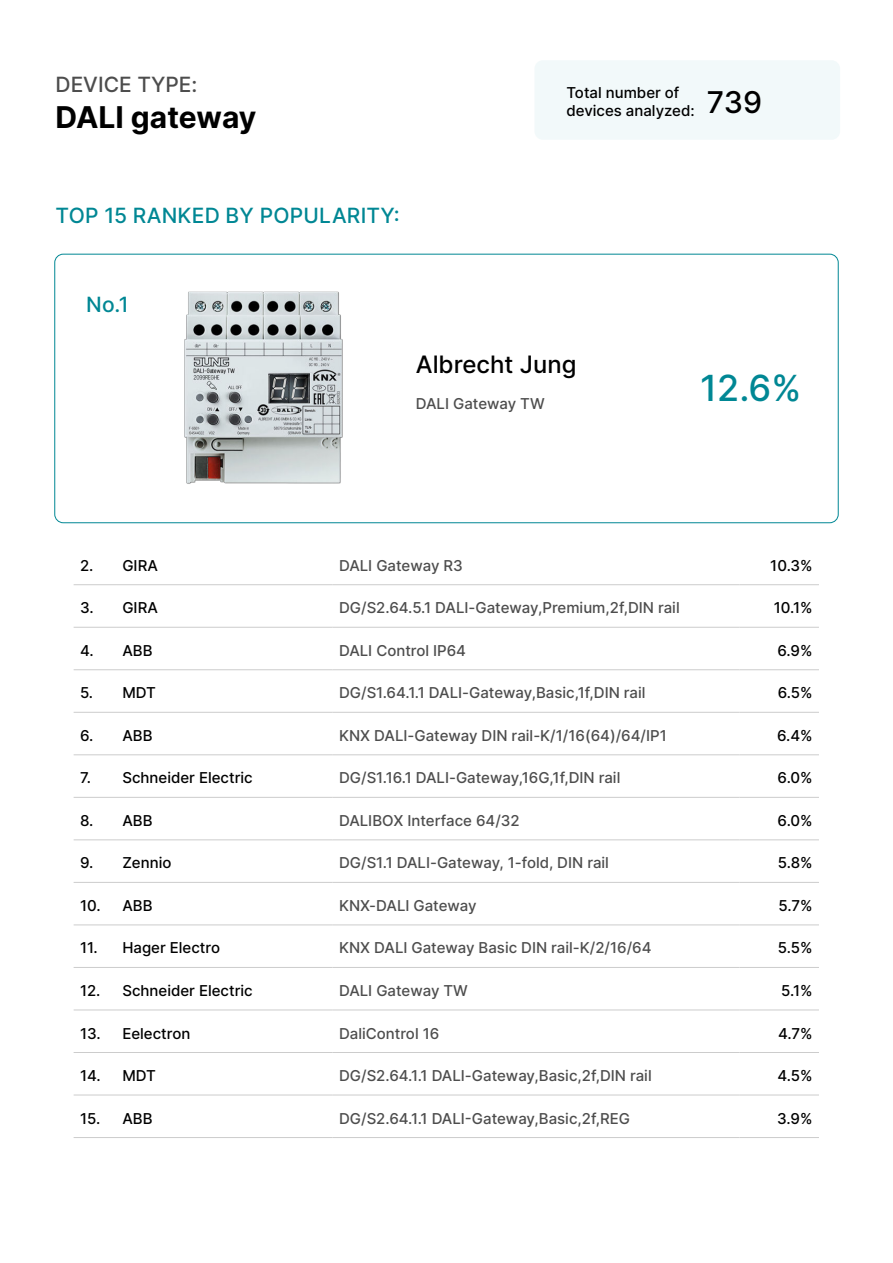
<style>
.page{position:relative;width:893px;height:1263px;background:#fff}
.page>*{position:absolute;margin:0;border:0;box-sizing:border-box;transform-origin:0 0}
.t1{font:500 36px "Inter";color:#008794}
.t2{font:700 30px "Inter";color:#000}
.t3{font:500 30px "Inter";color:#000}
.t4{font:500 24px "Inter";color:#000}
.t5{font:500 21px "Inter";letter-spacing:.01em;color:#008794}
.t6{font:500 21px "Inter";color:#4d4d4d}
.t7{font:500 15px "Inter";color:#4d4d4d}
.t8{font:500 15px/18px "Inter";color:#000}
</style>
<div class="page">
<hr style="left:74px;top:584px;width:42px;height:1px;background:#ccc">
<hr style="left:116px;top:584px;width:217px;height:1px;background:#ccc">
<hr style="left:333px;top:584px;width:407px;height:1px;background:#ccc">
<hr style="left:740px;top:584px;width:79px;height:1px;background:#ccc">
<hr style="left:74px;top:627px;width:42px;height:1px;background:#ccc">
<hr style="left:116px;top:627px;width:217px;height:1px;background:#ccc">
<hr style="left:333px;top:627px;width:407px;height:1px;background:#ccc">
<hr style="left:740px;top:627px;width:79px;height:1px;background:#ccc">
<hr style="left:74px;top:669px;width:42px;height:1px;background:#ccc">
<hr style="left:116px;top:669px;width:217px;height:1px;background:#ccc">
<hr style="left:333px;top:669px;width:407px;height:1px;background:#ccc">
<hr style="left:740px;top:669px;width:79px;height:1px;background:#ccc">
<hr style="left:74px;top:712px;width:42px;height:1px;background:#ccc">
<hr style="left:116px;top:712px;width:217px;height:1px;background:#ccc">
<hr style="left:333px;top:712px;width:407px;height:1px;background:#ccc">
<hr style="left:740px;top:712px;width:79px;height:1px;background:#ccc">
<hr style="left:74px;top:754px;width:42px;height:1px;background:#ccc">
<hr style="left:116px;top:754px;width:217px;height:1px;background:#ccc">
<hr style="left:333px;top:754px;width:407px;height:1px;background:#ccc">
<hr style="left:740px;top:754px;width:79px;height:1px;background:#ccc">
<hr style="left:74px;top:797px;width:42px;height:1px;background:#ccc">
<hr style="left:116px;top:797px;width:217px;height:1px;background:#ccc">
<hr style="left:333px;top:797px;width:407px;height:1px;background:#ccc">
<hr style="left:740px;top:797px;width:79px;height:1px;background:#ccc">
<hr style="left:74px;top:840px;width:42px;height:1px;background:#ccc">
<hr style="left:116px;top:840px;width:217px;height:1px;background:#ccc">
<hr style="left:333px;top:840px;width:407px;height:1px;background:#ccc">
<hr style="left:740px;top:840px;width:79px;height:1px;background:#ccc">
<hr style="left:74px;top:882px;width:42px;height:1px;background:#ccc">
<hr style="left:116px;top:882px;width:217px;height:1px;background:#ccc">
<hr style="left:333px;top:882px;width:407px;height:1px;background:#ccc">
<hr style="left:740px;top:882px;width:79px;height:1px;background:#ccc">
<hr style="left:74px;top:925px;width:42px;height:1px;background:#ccc">
<hr style="left:116px;top:925px;width:217px;height:1px;background:#ccc">
<hr style="left:333px;top:925px;width:407px;height:1px;background:#ccc">
<hr style="left:740px;top:925px;width:79px;height:1px;background:#ccc">
<hr style="left:74px;top:967px;width:42px;height:1px;background:#ccc">
<hr style="left:116px;top:967px;width:217px;height:1px;background:#ccc">
<hr style="left:333px;top:967px;width:407px;height:1px;background:#ccc">
<hr style="left:740px;top:967px;width:79px;height:1px;background:#ccc">
<hr style="left:74px;top:1010px;width:42px;height:1px;background:#ccc">
<hr style="left:116px;top:1010px;width:217px;height:1px;background:#ccc">
<hr style="left:333px;top:1010px;width:407px;height:1px;background:#ccc">
<hr style="left:740px;top:1010px;width:79px;height:1px;background:#ccc">
<hr style="left:74px;top:1052px;width:42px;height:1px;background:#ccc">
<hr style="left:116px;top:1052px;width:217px;height:1px;background:#ccc">
<hr style="left:333px;top:1052px;width:407px;height:1px;background:#ccc">
<hr style="left:740px;top:1052px;width:79px;height:1px;background:#ccc">
<hr style="left:74px;top:1095px;width:42px;height:1px;background:#ccc">
<hr style="left:116px;top:1095px;width:217px;height:1px;background:#ccc">
<hr style="left:333px;top:1095px;width:407px;height:1px;background:#ccc">
<hr style="left:740px;top:1095px;width:79px;height:1px;background:#ccc">
<hr style="left:74px;top:1137px;width:42px;height:1px;background:#ccc">
<hr style="left:116px;top:1137px;width:217px;height:1px;background:#ccc">
<hr style="left:333px;top:1137px;width:407px;height:1px;background:#ccc">
<hr style="left:740px;top:1137px;width:79px;height:1px;background:#ccc">
<div style="left:534px;top:60px;width:306px;height:80px;background:#f2f9fa;border-radius:9px"></div>
<img style="left:184px;top:291px;width:159px;height:193px">
<h3 class="t6" style="left:56px;top:72px;width:143px">DEVICE TYPE:</h3>
<h2 class="t2" style="left:56px;top:99px;width:203px">DALI gateway</h2>
<h3 class="t5" style="left:56px;top:200px;width:346px">TOP 15 RANKED BY POPULARITY:</h3>
<p class="t8" style="left:566px;top:84px;width:130px">Total number of devices analyzed:</p>
<h2 class="t3" style="left:707px;top:84px;width:57px">739</h2>
<h3 class="t5" style="left:86px;top:292px;width:44px">No.1</h3>
<h3 class="t4" style="left:416px;top:350px;width:162px">Albrecht Jung</h3>
<p class="t7" style="left:416px;top:395px;width:130px">DALI Gateway TW</p>
<h1 class="t1" style="left:700px;top:367px;width:103px">12.6%</h1>
<p class="t8" style="left:80px;top:557px;width:79px">2. GIRA</p>
<p class="t7" style="left:339px;top:557px;width:125px">DALI Gateway R3</p>
<p class="t8" style="left:770px;top:557px;width:44px">10.3%</p>
<p class="t8" style="left:80px;top:599px;width:79px">3. GIRA</p>
<p class="t7" style="left:339px;top:599px;width:342px">DG/S2.64.5.1 DALI-Gateway,Premium,2f,DIN rail</p>
<p class="t8" style="left:774px;top:599px;width:40px">10.1%</p>
<p class="t8" style="left:80px;top:641px;width:74px">4. ABB</p>
<p class="t7" style="left:339px;top:641px;width:129px">DALI Control IP64</p>
<p class="t8" style="left:777px;top:641px;width:37px">6.9%</p>
<p class="t8" style="left:80px;top:684px;width:77px">5. MDT</p>
<p class="t7" style="left:339px;top:684px;width:308px">DG/S1.64.1.1 DALI-Gateway,Basic,1f,DIN rail</p>
<p class="t8" style="left:778px;top:684px;width:36px">6.5%</p>
<p class="t8" style="left:80px;top:726px;width:74px">6. ABB</p>
<p class="t7" style="left:339px;top:726px;width:329px">KNX DALI-Gateway DIN rail-K/1/16(64)/64/IP1</p>
<p class="t8" style="left:777px;top:726px;width:37px">6.4%</p>
<p class="t8" style="left:80px;top:769px;width:174px">7. Schneider Electric</p>
<p class="t7" style="left:339px;top:769px;width:283px">DG/S1.16.1 DALI-Gateway,16G,1f,DIN rail</p>
<p class="t8" style="left:778px;top:769px;width:36px">6.0%</p>
<p class="t8" style="left:80px;top:811px;width:74px">8. ABB</p>
<p class="t7" style="left:339px;top:811px;width:182px">DALIBOX Interface 64/32</p>
<p class="t8" style="left:778px;top:811px;width:36px">6.0%</p>
<p class="t8" style="left:80px;top:854px;width:93px">9. Zennio</p>
<p class="t7" style="left:339px;top:854px;width:271px">DG/S1.1 DALI-Gateway, 1-fold, DIN rail</p>
<p class="t8" style="left:778px;top:854px;width:36px">5.8%</p>
<p class="t8" style="left:80px;top:896px;width:74px">10. ABB</p>
<p class="t7" style="left:339px;top:896px;width:139px">KNX-DALI Gateway</p>
<p class="t8" style="left:779px;top:896px;width:35px">5.7%</p>
<p class="t8" style="left:80px;top:939px;width:142px">11. Hager Electro</p>
<p class="t7" style="left:339px;top:939px;width:314px">KNX DALI Gateway Basic DIN rail-K/2/16/64</p>
<p class="t8" style="left:778px;top:939px;width:36px">5.5%</p>
<p class="t8" style="left:80px;top:981px;width:174px">12. Schneider Electric</p>
<p class="t7" style="left:339px;top:982px;width:130px">DALI Gateway TW</p>
<p class="t8" style="left:781px;top:981px;width:33px">5.1%</p>
<p class="t8" style="left:80px;top:1024px;width:112px">13. Eelectron</p>
<p class="t7" style="left:339px;top:1024px;width:102px">DaliControl 16</p>
<p class="t8" style="left:778px;top:1024px;width:36px">4.7%</p>
<p class="t8" style="left:80px;top:1066px;width:77px">14. MDT</p>
<p class="t7" style="left:339px;top:1067px;width:314px">DG/S2.64.1.1 DALI-Gateway,Basic,2f,DIN rail</p>
<p class="t8" style="left:777px;top:1066px;width:37px">4.5%</p>
<p class="t8" style="left:80px;top:1109px;width:74px">15. ABB</p>
<p class="t7" style="left:339px;top:1107px;width:292px">DG/S2.64.1.1 DALI-Gateway,Basic,2f,REG</p>
<p class="t8" style="left:777px;top:1109px;width:37px">3.9%</p>
</div>
